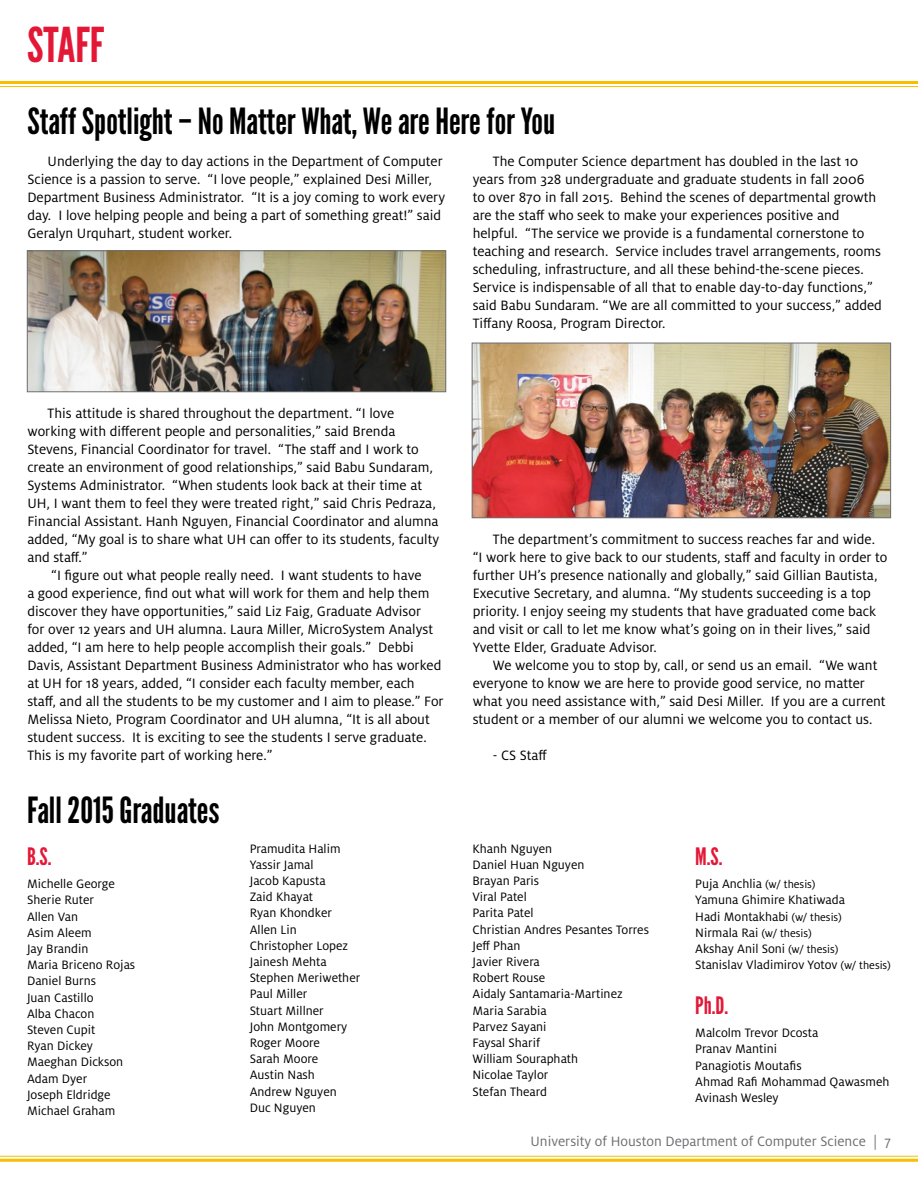
<style>
.page{position:relative;width:918px;height:1188px;background:#fff}
.page>*{position:absolute;margin:0;border:0;box-sizing:border-box;transform-origin:0 0}
.t1{font:48px "League Gothic";color:#e31837}
.t2{font:36px "League Gothic";color:#000}
.t3{font:24px "League Gothic";color:#e31837}
.t4{font:15px/18px "Milo OT";color:#000}
.t5{font:15px "Milo OT";color:#6d6e71}
.t6{font:13.5px/16.2px "Milo OT";color:#000}
.t7{font:13.5px/16.2px "Milo OT";color:#000101}
.s1{font-size:12px}
</style>
<div class="page">
<hr style="left:0;top:1156px;width:918px;height:1px;background:#f9be00">
<hr style="left:0;top:1159px;width:918px;height:3px;background:#f9be00">
<hr style="left:0;top:81px;width:918px;height:3px;background:#f9be00">
<hr style="left:0;top:86px;width:918px;height:1px;background:#f9be00">
<img style="left:29px;top:252px;width:415px;height:138px">
<div style="left:27px;top:250px;width:419px;height:142px;border:1px solid #6d6e71"></div>
<img style="left:474px;top:345px;width:415px;height:171px">
<div style="left:472px;top:343px;width:419px;height:175px;border:1px solid #6d6e71"></div>
<h1 class="t1" style="left:27px;top:17px;width:79px">STAFF</h1>
<h2 class="t2" style="left:27px;top:100px;width:529px">Staff Spotlight – No Matter What, We are Here for You</h2>
<p class="t4" style="left:27px;top:152px;width:419px;text-indent:20px">Underlying the day to day actions in the Department of Computer Science is a passion to serve. “I love people,” explained Desi Miller, Department Business Administrator. “It is a joy coming to work every day. I love helping people and being a part of something great!” said Geralyn Urquhart, student worker.</p>
<p class="t4" style="left:473px;top:152px;width:411px;text-indent:20px">The Computer Science department has doubled in the last 10 years from 328 undergraduate and graduate students in fall 2006<br>to over 870 in fall 2015. Behind the scenes of departmental growth are the staff who seek to make your experiences positive and helpful. “The service we provide is a fundamental cornerstone to teaching and research. Service includes travel arrangements, rooms scheduling, infrastructure, and all these behind-the-scene pieces.<br>Service is indispensable of all that to enable day-to-day functions,” said Babu Sundaram. “We are all committed to your success,” added Tiffany Roosa, Program Director.</p>
<p class="t4" style="left:27px;top:404px;width:413px;text-indent:20px">This attitude is shared throughout the department. “I love working with different people and personalities,” said Brenda Stevens, Financial Coordinator for travel. “The staff and I work to create an environment of good relationships,” said Babu Sundaram, Systems Administrator. “When students look back at their time at UH, I want them to feel they were treated right,” said Chris Pedraza, Financial Assistant. Hanh Nguyen, Financial Coordinator and alumna added, “My goal is to share what UH can offer to its students, faculty and staff.”</p>
<p class="t4" style="left:27px;top:566px;width:418px;text-indent:24px">“I figure out what people really need. I want students to have<br>a good experience, find out what will work for them and help them discover they have opportunities,” said Liz Faig, Graduate Advisor<br>for over 12 years and UH alumna. Laura Miller, MicroSystem Analyst added, “I am here to help people accomplish their goals.” Debbi Davis, Assistant Department Business Administrator who has worked at UH for 18 years, added, “I consider each faculty member, each staff, and all the students to be my customer and I aim to please.” For Melissa Nieto, Program Coordinator and UH alumna, “It is all about student success. It is exciting to see the students I serve graduate.<br>This is my favorite part of working here.”</p>
<p class="t4" style="left:473px;top:530px;width:416px;text-indent:20px">The department’s commitment to success reaches far and wide. “I work here to give back to our students, staff and faculty in order to further UH’s presence nationally and globally,” said Gillian Bautista, Executive Secretary, and alumna. “My students succeeding is a top priority. I enjoy seeing my students that have graduated come back and visit or call to let me know what’s going on in their lives,” said Yvette Elder, Graduate Advisor.</p>
<p class="t4" style="left:473px;top:656px;width:414px;text-indent:20px">We welcome you to stop by, call, or send us an email. “We want everyone to know we are here to provide good service, no matter what you need assistance with,” said Desi Miller. If you are a current student or a member of our alumni we welcome you to contact us.</p>
<p class="t4" style="left:493px;top:746px;width:55px">- CS Staff</p>
<h2 class="t2" style="left:27px;top:789px;width:194px">Fall 2015 Graduates</h2>
<h3 class="t3" style="left:27px;top:842px;width:26px">B.S.</h3>
<p class="t6" style="left:27px;top:876px;width:110px">Michelle George<br>Sherie Ruter<br>Allen Van<br>Asim Aleem<br>Jay Brandin<br>Maria Briceno Rojas<br>Daniel Burns<br>Juan Castillo<br>Alba Chacon<br>Steven Cupit<br>Ryan Dickey<br>Maeghan Dickson<br>Adam Dyer<br>Joseph Eldridge<br>Michael Graham</p>
<p class="t6" style="left:250px;top:840px;width:112px">Pramudita Halim<br>Yassir Jamal<br>Jacob Kapusta<br>Zaid Khayat<br>Ryan Khondker<br>Allen Lin<br>Christopher Lopez<br>Jainesh Mehta<br>Stephen Meriwether<br>Paul Miller<br>Stuart Millner<br>John Montgomery<br>Roger Moore<br>Sarah Moore<br>Austin Nash<br>Andrew Nguyen<br>Duc Nguyen</p>
<p class="t6" style="left:472px;top:840px;width:178px">Khanh Nguyen<br>Daniel Huan Nguyen<br>Brayan Paris<br>Viral Patel<br>Parita Patel<br>Christian Andres Pesantes Torres<br>Jeff Phan<br>Javier Rivera<br>Robert Rouse<br>Aidaly Santamaria-Martinez<br>Maria Sarabia<br>Parvez Sayani<br>Faysal Sharif<br>William Souraphath<br>Nicolae Taylor<br>Stefan Theard</p>
<h3 class="t3" style="left:695px;top:842px;width:29px">M.S.</h3>
<p class="t7" style="left:695px;top:876px;width:197px">Puja Anchlia <span class="s1">(w/ thesis)<br></span>Yamuna Ghimire Khatiwada<br>Hadi Montakhabi <span class="s1">(w/ thesis)<br></span>Nirmala Rai <span class="s1">(w/ thesis)<br></span>Akshay Anil Soni <span class="s1">(w/ thesis)<br></span>Stanislav Vladimirov Yotov <span class="s1">(w/ thesis)</span></p>
<h3 class="t3" style="left:695px;top:991px;width:34px">Ph.D.</h3>
<p class="t6" style="left:695px;top:1025px;width:196px">Malcolm Trevor Dcosta<br>Pranav Mantini<br>Panagiotis Moutafis<br>Ahmad Rafi Mohammad Qawasmeh<br>Avinash Wesley</p>
<p class="t5" style="left:530px;top:1133px;width:362px">University of Houston Department of Computer Science | 7</p>
</div>
